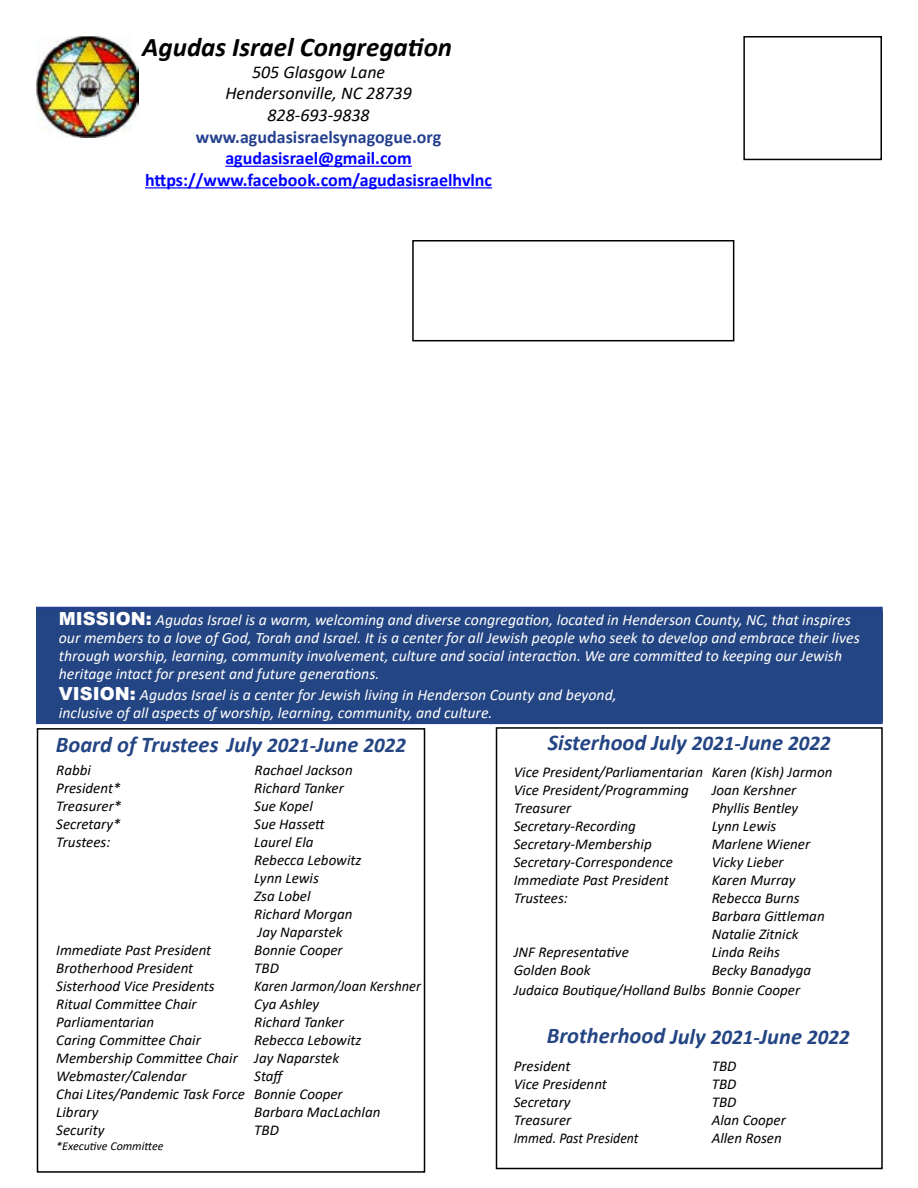
<style>
.page{position:relative;width:918px;height:1188px;background:#fff}
.page>*{position:absolute;margin:0;border:0;box-sizing:border-box;transform-origin:0 0}
.t1{font:italic 700 27px "Calibri";color:#000}
.t2{font:italic 700 22.5px "Calibri";color:#244583}
.t3{font:700 18px/21.6px "Calibri";color:#00f;text-align:center}
.t4{font:italic 18px/21.6px "Calibri";color:#000;text-align:center}
.t5{font:700 18px "Calibri";color:#25408f}
.t6{font:italic 15.75px/18px "Calibri";color:#fff}
.t7{font:italic 15px/18px "Calibri";color:#000}
.t8{font:italic 15px "Calibri";color:#000;scale:.96 1}
.t9{font:italic 15px "Calibri";color:#000;scale:.92 1}
.t10{font:italic 12px "Calibri";color:#000}
.s1{font-family:"Arial";font-weight:900;font-style:normal;font-size:18px}
.s2{font-size:21px}
</style>
<div class="page">
<img style="left:36px;top:36px;width:102px;height:101px">
<hr style="left:225px;top:166px;width:187px;height:1px;background:#00f">
<hr style="left:145px;top:187px;width:347px;height:1px;background:#00f">
<div style="left:743px;top:36px;width:139px;height:124px;border:2px solid #000"></div>
<div style="left:412px;top:240px;width:322px;height:101px;border:2px solid #000"></div>
<div style="left:37px;top:728px;width:388px;height:445px;border:2px solid #000"></div>
<div style="left:496px;top:727px;width:387px;height:442px;border:2px solid #000"></div>
<div style="left:36px;top:607px;width:847px;height:117px;background:#25408f;border:3px solid #25408f"></div>
<div style="left:36px;top:611px;width:847px;height:111px;background:#244583"></div>
<h1 class="t1" style="left:142px;top:28px;width:311px">Agudas Israel Congregation</h1>
<p class="t4" style="left:225px;top:60px;width:188px">505 Glasgow Lane<br>Hendersonville, NC 28739<br>828-693-9838</p>
<p class="t5" style="left:196px;top:124px;width:247px">www.agudasisraelsynagogue.org</p>
<p class="t3" style="left:145px;top:147px;width:349px">agudasisrael@gmail.com https://www.facebook.com/agudasisraelhvlnc</p>
<p class="t6" style="left:59px;top:610px;width:802px"><span class="s1">MISSION:</span> Agudas Israel is a warm, welcoming and diverse congregation, located in Henderson County, NC, that inspires our members to a love of God, Torah and Israel. It is a center for all Jewish people who seek to develop and embrace their lives through worship, learning, community involvement, culture and social interaction. We are committed to keeping our Jewish heritage intact for present and future generations.</p>
<p class="t6" style="left:59px;top:685px;width:559px"><span class="s1">VISION:</span> Agudas Israel is a center for Jewish living in Henderson County and beyond, inclusive of all aspects of worship, learning, community, and culture.</p>
<h2 class="t2" style="left:56px;top:729px;width:352px">Board of Trustees July <span class="s2">2021-</span>June <span class="s2">2022</span></h2>
<p class="t7" style="left:56px;top:760px;width:36px">Rabbi</p>
<p class="t7" style="left:255px;top:760px;width:100px">Rachael Jackson</p>
<p class="t7" style="left:56px;top:778px;width:66px">President*</p>
<p class="t7" style="left:254px;top:778px;width:91px">Richard Tanker</p>
<p class="t7" style="left:56px;top:796px;width:67px">Treasurer*</p>
<p class="t7" style="left:254px;top:796px;width:60px">Sue Kopel</p>
<p class="t7" style="left:56px;top:814px;width:66px">Secretary*</p>
<p class="t7" style="left:254px;top:814px;width:72px">Sue Hassett</p>
<p class="t7" style="left:56px;top:832px;width:56px">Trustees:</p>
<p class="t7" style="left:254px;top:832px;width:109px">Laurel Ela<br>Rebecca Lebowitz<br>Lynn Lewis<br>Zsa Lobel<br>Richard Morgan<br>Jay Naparstek</p>
<p class="t7" style="left:56px;top:940px;width:157px">Immediate Past President</p>
<p class="t7" style="left:254px;top:940px;width:90px">Bonnie Cooper</p>
<p class="t7" style="left:56px;top:958px;width:139px">Brotherhood President</p>
<p class="t7" style="left:254px;top:958px;width:26px">TBD</p>
<p class="t7" style="left:56px;top:976px;width:160px">Sisterhood Vice Presidents</p>
<p class="t8" style="left:254px;top:975px;width:175px">Karen Jarmon/Joan Kershner</p>
<p class="t7" style="left:56px;top:994px;width:142px">Ritual Committee Chair</p>
<p class="t7" style="left:254px;top:994px;width:67px">Cya Ashley</p>
<p class="t7" style="left:56px;top:1012px;width:100px">Parliamentarian</p>
<p class="t7" style="left:254px;top:1012px;width:91px">Richard Tanker</p>
<p class="t7" style="left:56px;top:1030px;width:146px">Caring Committee Chair</p>
<p class="t7" style="left:56px;top:1030px;width:307px;text-indent:198px">Rebecca Lebowitz<br>Membership Committee Chair Jay Naparstek<br>Webmaster/Calendar</p>
<p class="t7" style="left:56px;top:1066px;width:288px;text-indent:198px">Staff<br>Chai Lites/Pandemic Task Force Bonnie Cooper<br>Library</p>
<p class="t7" style="left:254px;top:1102px;width:128px">Barbara MacLachlan</p>
<p class="t7" style="left:56px;top:1120px;width:50px">Security</p>
<p class="t7" style="left:254px;top:1120px;width:26px">TBD</p>
<p class="t10" style="left:56px;top:1137px;width:109px">*Executive Committee</p>
<h2 class="t2" style="left:548px;top:727px;width:285px">Sisterhood July <span class="s2">2021-</span>June <span class="s2">2022</span></h2>
<p class="t7" style="left:514px;top:763px;width:320px">Vice President/Parliamentarian Karen (Kish) Jarmon<br>Vice President/Programming</p>
<p class="t7" style="left:712px;top:781px;width:86px">Joan Kershner</p>
<p class="t7" style="left:514px;top:799px;width:59px">Treasurer</p>
<p class="t7" style="left:712px;top:799px;width:88px">Phyllis Bentley</p>
<p class="t7" style="left:514px;top:817px;width:124px">Secretary-Recording</p>
<p class="t7" style="left:712px;top:817px;width:66px">Lynn Lewis</p>
<p class="t7" style="left:514px;top:835px;width:140px">Secretary-Membership</p>
<p class="t7" style="left:712px;top:835px;width:100px">Marlene Wiener</p>
<p class="t7" style="left:514px;top:853px;width:161px">Secretary-Correspondence</p>
<p class="t7" style="left:712px;top:853px;width:74px">Vicky Lieber</p>
<p class="t7" style="left:514px;top:871px;width:157px">Immediate Past President</p>
<p class="t7" style="left:712px;top:871px;width:85px">Karen Murray</p>
<p class="t7" style="left:514px;top:889px;width:56px">Trustees:</p>
<p class="t7" style="left:712px;top:889px;width:114px">Rebecca Burns<br>Barbara Gittleman<br>Natalie Zitnick</p>
<p class="t7" style="left:514px;top:943px;width:117px">JNF Representative</p>
<p class="t7" style="left:712px;top:943px;width:70px">Linda Reihs</p>
<p class="t7" style="left:514px;top:961px;width:78px">Golden Book</p>
<p class="t7" style="left:514px;top:960px;width:299px;line-height:19.5px;text-indent:198px">Becky Banadyga<br>Judaica Boutique/Holland Bulbs Bonnie Cooper</p>
<h2 class="t2" style="left:547px;top:1020px;width:305px">Brotherhood July <span class="s2">2021-</span>June <span class="s2">2022</span></h2>
<p class="t7" style="left:514px;top:1057px;width:58px">President</p>
<p class="t7" style="left:712px;top:1057px;width:26px">TBD</p>
<p class="t7" style="left:514px;top:1075px;width:95px">Vice Presidennt</p>
<p class="t7" style="left:712px;top:1075px;width:26px">TBD</p>
<p class="t7" style="left:514px;top:1093px;width:58px">Secretary</p>
<p class="t7" style="left:712px;top:1093px;width:26px">TBD</p>
<p class="t7" style="left:514px;top:1111px;width:59px">Treasurer</p>
<p class="t7" style="left:712px;top:1111px;width:76px">Alan Cooper</p>
<p class="t9" style="left:514px;top:1128px;width:137px">Immed. Past President</p>
<p class="t7" style="left:712px;top:1129px;width:72px">Allen Rosen</p>
</div>
